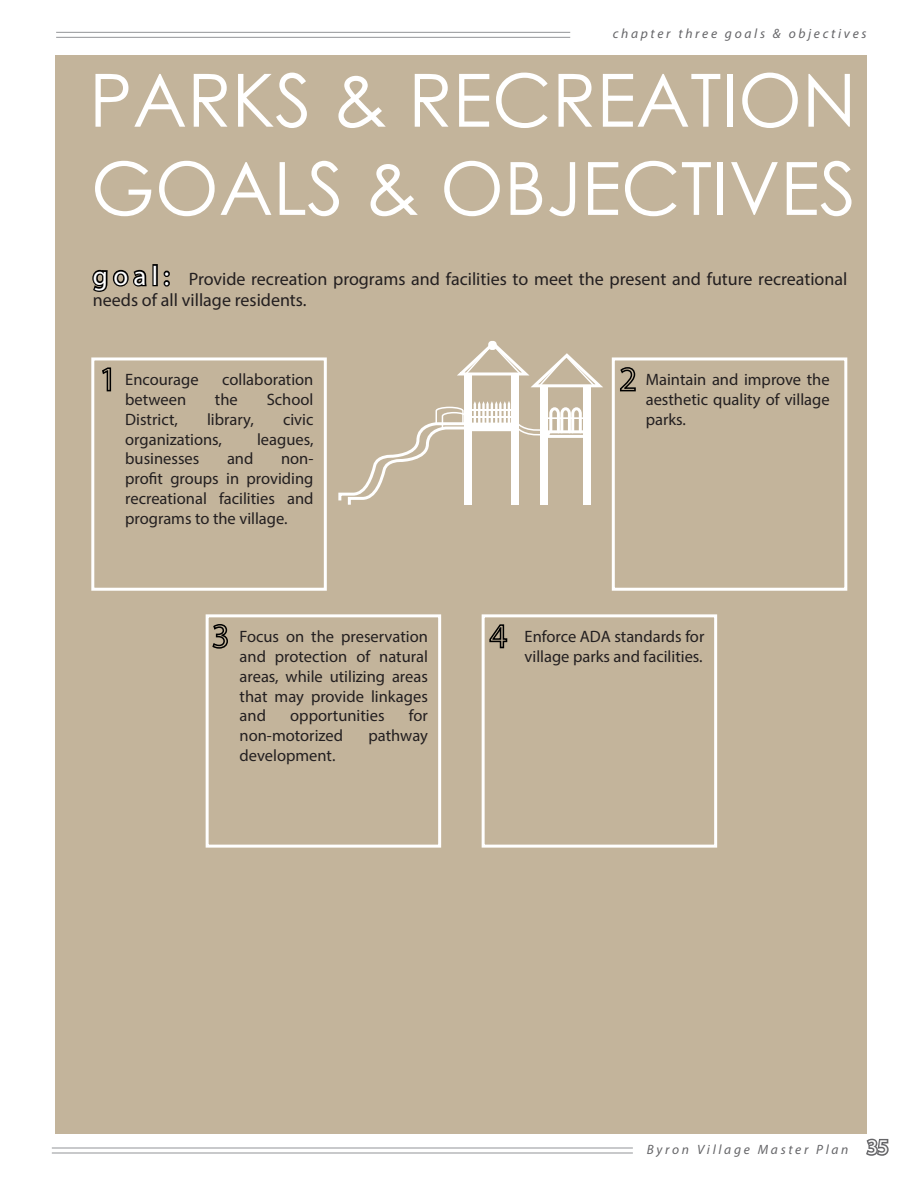
<style>
.page{position:relative;width:918px;height:1188px;background:#fff}
.page>*{position:absolute;margin:0;border:0;box-sizing:border-box;transform-origin:0 0}
.t1{font:73.5px "Century Gothic";color:#fff}
.t2{font:18px/21.6px "Myriad Pro";color:#231f20}
.t3{font:16.5px/19.8px "Myriad Pro";color:#231f20;text-align:justify}
.t4{font:italic 13.5px "Myriad Pro";letter-spacing:.2em;color:#656568}
.s1{font-size:27px;color:#fff}
.s2{font-style:normal;font-size:21px;color:#fff}
</style>
<div class="page">
<svg style="left:866px;top:1138px;width:23px;height:18px"></svg>
<hr style="left:52px;top:1147px;width:581px;height:2px;background:#939598">
<hr style="left:52px;top:1152px;width:581px;height:2px;background:#939598">
<hr style="left:56px;top:32px;width:514px;height:1px;background:#939598">
<hr style="left:56px;top:37px;width:514px;height:1px;background:#939598">
<div style="left:56px;top:55px;width:811px;height:1079px;background:#c3b49b"></div>
<div style="left:540px;top:386px;width:8px;height:119px;background:#fff"></div>
<div style="left:584px;top:386px;width:7px;height:119px;background:#fff"></div>
<div style="left:547px;top:430px;width:42px;height:8px;border:3px solid #fff"></div>
<hr style="left:547px;top:417px;width:38px;height:2px;background:#fff">
<div style="left:464px;top:374px;width:8px;height:131px;background:#fff"></div>
<div style="left:512px;top:374px;width:7px;height:131px;background:#fff"></div>
<svg style="left:457px;top:341px;width:146px;height:48px"></svg>
<div style="left:488px;top:341px;width:9px;height:9px;background:#fff;border-radius:3px"></div>
<svg style="left:338px;top:401px;width:245px;height:104px"></svg>
<div style="left:91px;top:357px;width:236px;height:234px;border:3px solid #fff"></div>
<div style="left:612px;top:357px;width:235px;height:234px;border:3px solid #fff"></div>
<svg style="left:620px;top:367px;width:16px;height:25px"></svg>
<div style="left:206px;top:614px;width:235px;height:234px;border:3px solid #fff"></div>
<svg style="left:212px;top:624px;width:16px;height:25px"></svg>
<svg style="left:91px;top:269px;width:57px;height:123px"></svg>
<div style="left:152px;top:264px;width:6px;height:22px;border:3px solid #000"></div>
<svg style="left:164px;top:271px;width:6px;height:6px"></svg>
<div style="left:164px;top:280px;width:6px;height:7px;border:3px solid #000;border-radius:50%"></div>
<div style="left:482px;top:614px;width:235px;height:234px;border:3px solid #fff"></div>
<svg style="left:489px;top:624px;width:19px;height:25px"></svg>
<p class="t4" style="left:613px;top:25px;width:255px">chapter three goals &amp; objectives</p>
<p class="t1" style="left:89px;top:49px;width:769px">PARKS &amp; RECREATION</p>
<p class="t1" style="left:91px;top:137px;width:767px">GOALS &amp; OBJECTIVES</p>
<p class="t2" style="left:93px;top:268px;width:756px"><span class="s1">g o a l :</span> Provide recreation programs and facilities to meet the present and future recreational needs of all village residents.</p>
<p class="t3" style="left:125px;top:370px;width:75px">Encourage</p>
<p class="t3" style="left:222px;top:370px;width:93px">collaboration</p>
<p class="t3" style="left:125px;top:389px;width:62px">between</p>
<p class="t3" style="left:215px;top:389px;width:24px">the</p>
<p class="t3" style="left:267px;top:389px;width:48px">School</p>
<p class="t3" style="left:125px;top:409px;width:54px">District,</p>
<p class="t3" style="left:207px;top:409px;width:48px">library,</p>
<p class="t3" style="left:283px;top:409px;width:32px">civic</p>
<p class="t3" style="left:125px;top:429px;width:98px">organizations,</p>
<p class="t3" style="left:257px;top:429px;width:58px">leagues,</p>
<p class="t3" style="left:125px;top:449px;width:76px">businesses</p>
<p class="t3" style="left:227px;top:449px;width:28px">and</p>
<p class="t3" style="left:125px;top:449px;width:190px;text-indent:156px">non&shy;profit groups in providing recreational facilities and programs to the village.</p>
<p class="t3" style="left:240px;top:626px;width:190px">Focus on the preservation and protection of natural areas, while utilizing areas that may provide linkages and</p>
<p class="t3" style="left:290px;top:706px;width:96px">opportunities</p>
<p class="t3" style="left:409px;top:706px;width:21px">for</p>
<p class="t3" style="left:240px;top:725px;width:105px">non-motorized</p>
<p class="t3" style="left:369px;top:725px;width:61px">pathway</p>
<p class="t3" style="left:240px;top:745px;width:97px">development.</p>
<p class="t3" style="left:646px;top:370px;width:185px">Maintain and improve the aesthetic quality of village parks.</p>
<p class="t3" style="left:525px;top:626px;width:181px">Enforce ADA standards for village parks and facilities.</p>
<p class="t4" style="left:647px;top:1141px;width:243px">Byron Village Master Plan <span class="s2">35</span></p>
</div>
